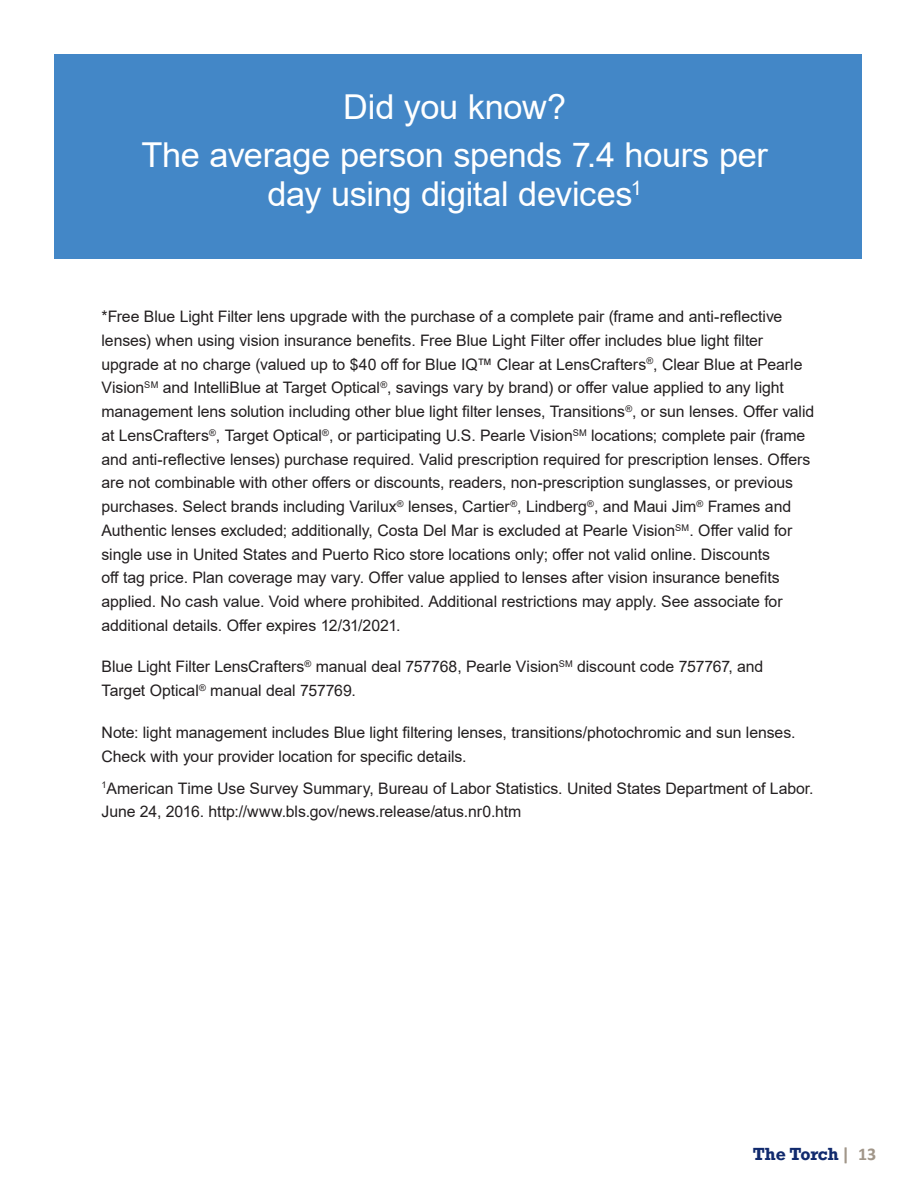
<style>
.page{position:relative;width:918px;height:1188px;background:#fff}
.page>*{position:absolute;margin:0;border:0;box-sizing:border-box;transform-origin:0 0}
.t1{font:34.35px/47.8px "Arial";letter-spacing:-.01em;color:#fff;text-align:center}
.t2{font:700 16.5px "Rockwell";letter-spacing:-.015em;color:#112a6d}
.t3{font:15.9px/23.7px "Arial";letter-spacing:-.005em;color:#231f20}
.s1{font-family:"Calibri";font-size:18px;color:#a19689}
</style>
<div class="page">
<div style="left:54px;top:54px;width:808px;height:204px;background:#4387c7"></div>
<p class="t1" style="left:141px;top:83px;width:628px">Did you know?<br>The average person spends 7.4 hours per</p>
<p class="t1" style="left:268px;top:170px;width:376px">day using digital devices<sup>1</sup></p>
<p class="t3" style="left:102px;top:305px;width:714px">*Free Blue Light Filter lens upgrade with the purchase of a complete pair (frame and anti-reflective lenses) when using vision insurance benefits. Free Blue Light Filter offer includes blue light filter upgrade at no charge (valued up to $40 off for Blue IQ™ Clear at LensCrafters<sup>®</sup>, Clear Blue at Pearle Vision<sup>SM</sup> and IntelliBlue at Target Optical<sup>®</sup>, savings vary by brand) or offer value applied to any light management lens solution including other blue light filter lenses, Transitions<sup>®</sup>, or sun lenses. Offer valid at LensCrafters<sup>®</sup>, Target Optical<sup>®</sup>, or participating U.S. Pearle Vision<sup>SM</sup> locations; complete pair (frame and anti-reflective lenses) purchase required. Valid prescription required for prescription lenses. Offers are not combinable with other offers or discounts, readers, non-prescription sunglasses, or previous purchases. Select brands including Varilux<sup>®</sup> lenses, Cartier<sup>®</sup>, Lindberg<sup>®</sup>, and Maui Jim<sup>®</sup> Frames and Authentic lenses excluded; additionally, Costa Del Mar is excluded at Pearle Vision<sup>SM</sup>. Offer valid for single use in United States and Puerto Rico store locations only; offer not valid online. Discounts<br>off tag price. Plan coverage may vary. Offer value applied to lenses after vision insurance benefits applied. No cash value. Void where prohibited. Additional restrictions may apply. See associate for additional details. Offer expires 12/31/2021.</p>
<p class="t3" style="left:102px;top:655px;width:663px">Blue Light Filter LensCrafters<sup>®</sup> manual deal 757768, Pearle Vision<sup>SM</sup> discount code 757767, and<br>Target Optical<sup>®</sup> manual deal 757769.</p>
<p class="t3" style="left:102px;top:720px;width:695px">Note: light management includes Blue light filtering lenses, transitions/photochromic and sun lenses.<br>Check with your provider location for specific details.</p>
<p class="t3" style="left:102px;top:776px;width:713px"><sup>1</sup>American Time Use Survey Summary, Bureau of Labor Statistics. United States Department of Labor.<br>June 24, 2016. http://www.bls.gov/news.release/atus.nr0.htm</p>
<p class="t2" style="left:753px;top:1143px;width:125px">The Torch <span class="s1">| 13</span></p>
</div>
